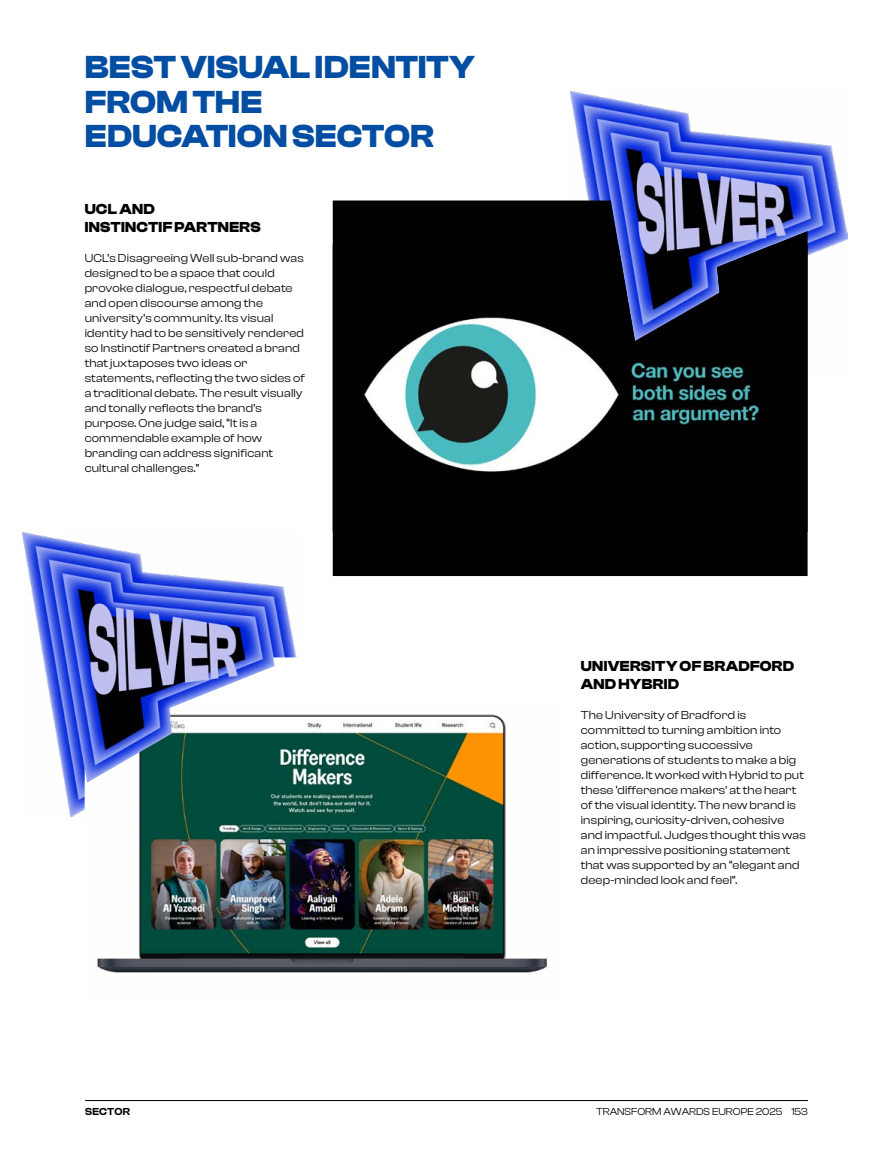
<style>
.page{position:relative;width:893px;height:1170px;background:#fff}
.page>*{position:absolute;margin:0;border:0;box-sizing:border-box;transform-origin:0 0}
.t1{font:700 33px/34.5px "Clash Display";letter-spacing:.01em;color:#034ea2}
.t2{font:700 15px/18px "Clash Display";letter-spacing:.02em;color:#000}
.t3{font:12px/15px "Clash Display";letter-spacing:.015em;color:#000}
.t4{font:10.5px "Clash Display";color:#000}
.t5{font:600 10.5px "Clash Display";letter-spacing:.02em;color:#000}
</style>
<div class="page">
<hr style="left:85px;top:1100px;width:723px;height:1px;background:#000">
<img style="left:570px;top:91px;width:277px;height:165px">
<svg style="left:333px;top:200px;width:475px;height:376px;background:#161823"></svg>
<img style="left:333px;top:244px;width:475px;height:288px">
<img style="left:22px;top:532px;width:275px;height:284px">
<svg style="left:84px;top:657px;width:213px;height:45px"></svg>
<img style="left:84px;top:702px;width:463px;height:271px">
<h1 class="t1" style="left:85px;top:50px;width:391px">BEST VISUAL IDENTITY<br>FROM THE<br>EDUCATION SECTOR</h1>
<p class="t2" style="left:85px;top:200px;width:177px">UCL AND<br>INSTINCTIF PARTNERS</p>
<p class="t3" style="left:85px;top:250px;width:222px">UCL’s Disagreeing Well sub-brand was designed to be a space that could provoke dialogue, respectful debate and open discourse among the university’s community. Its visual identity had to be sensitively rendered so Instinctif Partners created a brand that juxtaposes two ideas or statements, reflecting the two sides of a traditional debate. The result visually and tonally reflects the brand’s purpose. One judge said, “It is a commendable example of how branding can address significant cultural challenges.”</p>
<p class="t5" style="left:85px;top:1105px;width:47px">SECTOR</p>
<p class="t2" style="left:581px;top:657px;width:215px">UNIVERSITY OF BRADFORD<br>AND HYBRID</p>
<p class="t3" style="left:581px;top:707px;width:227px">The University of Bradford is committed to turning ambition into action, supporting successive generations of students to make a big difference. It worked with Hybrid to put these ‘difference makers’ at the heart of the visual identity. The new brand is inspiring, curiosity-driven, cohesive and impactful. Judges thought this was an impressive positioning statement that was supported by an “elegant and deep-minded look and feel”.</p>
<p class="t4" style="left:596px;top:1105px;width:213px">TRANSFORM AWARDS EUROPE 2025 153</p>
</div>
